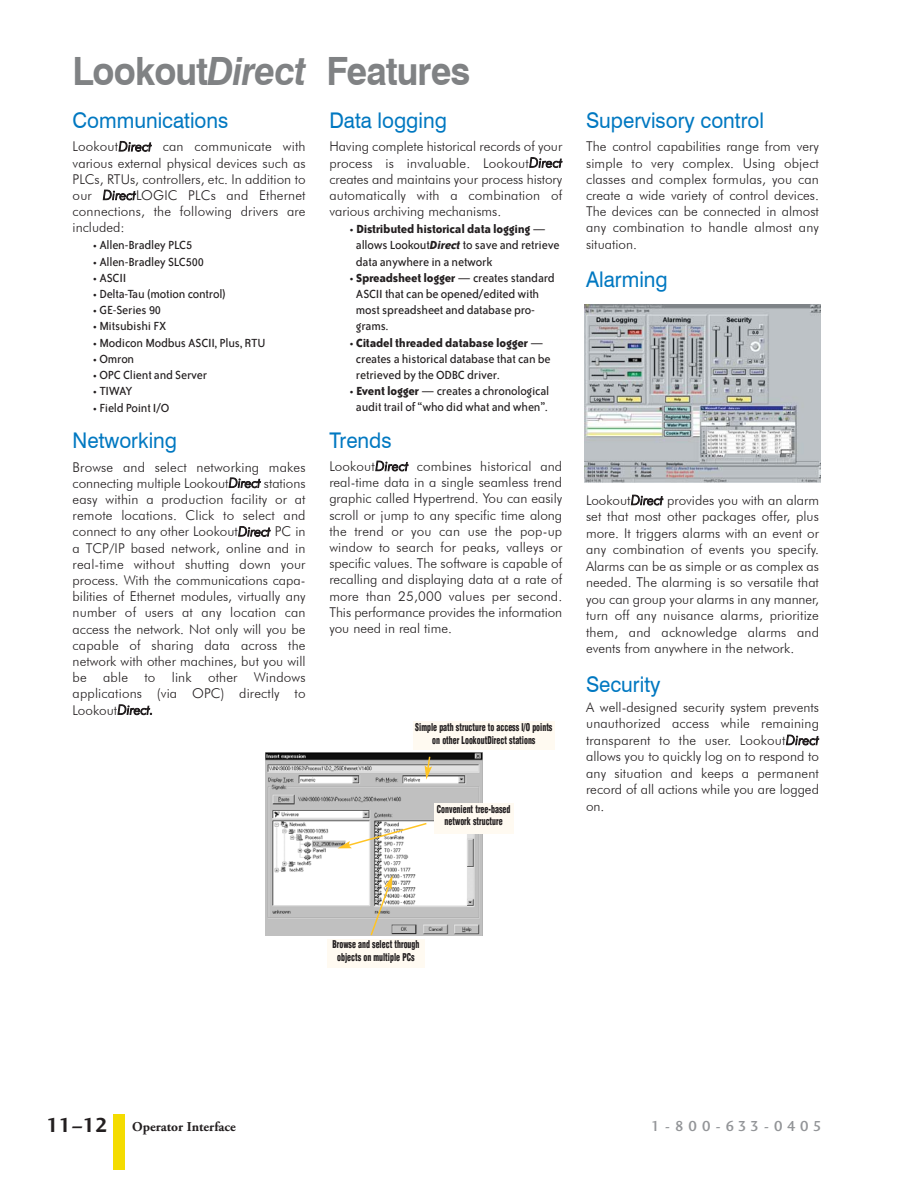
<style>
.page{position:relative;width:918px;height:1188px;background:#fff}
.page>*{position:absolute;margin:0;border:0;box-sizing:border-box;transform-origin:0 0}
.t1{font:700 39px "Swis 721 BT";letter-spacing:-.025em;color:#808284;scale:.93 1}
.t2{font:21.6px "Swis 721 BT";color:#0078c1;scale:.95 1}
.t3{font:15px "Charlotte Sans Medium Plain";letter-spacing:.265em;color:#939598}
.t4{font:13.5px/16.2px "Futura Lt BT";color:#231f20;text-align:justify}
.t5{font:13.5px/16.2px "Bailey Sans ITC";letter-spacing:-.015em;color:#231f20}
.t6{font:700 13.5px "Adobe Garamond";color:#231f20}
.t7{font:900 condensed 10.5px/12.6px "Helvetica";color:#231f20;text-align:center;scale:.75 1}
.s1{font-style:italic}
.s2{font-weight:700}
.s3{font-weight:700;font-style:italic}
.s4{font-family:"Charlotte Sans Bold Plain";font-weight:400;font-size:21px}
</style>
<div class="page">
<div style="left:113px;top:1114px;width:11px;height:56px;background:#f4dc00"></div>
<div style="left:585px;top:303px;width:236px;height:184px;background:linear-gradient(to right,#fff,#fff)"></div>
<img style="left:585px;top:305px;width:236px;height:178px">
<img style="left:266px;top:752px;width:216px;height:184px">
<div style="left:413px;top:722px;width:142px;height:28px;background:#fffaf1"></div>
<div style="left:434px;top:803px;width:80px;height:31px;background:#fffaf1"></div>
<div style="left:327px;top:939px;width:97px;height:29px;background:#fffaf1"></div>
<svg style="left:425px;top:755px;width:7px;height:25px"></svg>
<svg style="left:338px;top:822px;width:90px;height:26px"></svg>
<svg style="left:369px;top:875px;width:24px;height:61px"></svg>
<h1 class="t1" style="left:72px;top:46px;width:429px">Lookout<span class="s1">Direct</span> Features</h1>
<h2 class="t2" style="left:73px;top:106px;width:165px">Communications</h2>
<p class="t4" style="left:73px;top:138px;width:234px">Lookout<span class="s1">Direct</span> can communicate with various external physical devices such as PLCs, RTUs, controllers, etc. In addition to our <span class="s1">Direct</span>LOGIC PLCs and Ethernet connections, the following drivers are included:</p>
<p class="t5" style="left:93px;top:238px;width:101px">• Allen-Bradley PLC5</p>
<p class="t5" style="left:93px;top:254px;width:113px">• Allen-Bradley SLC500</p>
<p class="t5" style="left:93px;top:270px;width:35px">• ASCII</p>
<p class="t5" style="left:93px;top:287px;width:135px">• Delta-Tau (motion control)</p>
<p class="t5" style="left:93px;top:303px;width:70px">• GE-Series 90</p>
<p class="t5" style="left:93px;top:319px;width:75px">• Mitsubishi FX</p>
<p class="t5" style="left:93px;top:335px;width:174px">• Modicon Modbus ASCII, Plus, RTU</p>
<p class="t5" style="left:93px;top:351px;width:43px">• Omron</p>
<p class="t5" style="left:93px;top:368px;width:116px">• OPC Client and Server</p>
<p class="t5" style="left:93px;top:384px;width:41px">• TIWAY</p>
<p class="t5" style="left:93px;top:401px;width:78px">• Field Point I/O</p>
<h2 class="t2" style="left:73px;top:427px;width:112px">Networking</h2>
<p class="t4" style="left:73px;top:459px;width:234px">Browse and select networking makes connecting multiple Lookout<span class="s1">Direct</span> stations easy within a production facility or at remote locations. Click to select and connect to any other Lookout<span class="s1">Direct</span> PC in a TCP/IP based network, online and in real-time without shutting down your process. With the communications capa&shy;bilities of Ethernet modules, virtually any number of users at any location can access the network. Not only will you be capable of sharing data across the network with other machines, but you will be able to link other Windows applications (via OPC) directly to Lookout<span class="s1">Direct.</span></p>
<h2 class="t2" style="left:329px;top:106px;width:125px">Data logging</h2>
<p class="t4" style="left:329px;top:138px;width:234px">Having complete historical records of your process is invaluable. Lookout<span class="s1">Direct </span>creates and maintains your process history automatically with a combination of various archiving mechanisms.</p>
<p class="t5" style="left:356px;top:222px;width:205px;text-indent:-6px">• <span class="s2">Distributed historical data logging</span> — allows Lookout<span class="s3">Direct</span> to save and retrieve data anywhere in a network</p>
<p class="t5" style="left:356px;top:270px;width:200px;text-indent:-6px">• <span class="s2">Spreadsheet logger</span> — creates standard<br>ASCII that can be opened/edited with most spreadsheet and database pro&shy;grams.</p>
<p class="t5" style="left:356px;top:335px;width:196px;text-indent:-6px">• <span class="s2">Citadel threaded database logger</span> — creates a historical database that can be retrieved by the ODBC driver.</p>
<p class="t5" style="left:350px;top:384px;width:201px;text-align:center">• <span class="s2">Event logger</span> — creates a chronological audit trail of “who did what and when”.</p>
<h2 class="t2" style="left:329px;top:426px;width:67px">Trends</h2>
<p class="t4" style="left:329px;top:458px;width:234px">Lookout<span class="s1">Direct</span> combines historical and real-time data in a single seamless trend graphic called Hypertrend. You can easily scroll or jump to any specific time along the trend or you can use the pop-up window to search for peaks, valleys or specific values. The software is capable of recalling and displaying data at a rate of more than 25,000 values per second.<br>This performance provides the information you need in real time.</p>
<p class="t7" style="left:415px;top:722px;width:184px">Simple path structure to access I/O points on other LookoutDirect stations</p>
<p class="t7" style="left:437px;top:803px;width:99px">Convenient tree-based network structure</p>
<h2 class="t2" style="left:586px;top:106px;width:189px">Supervisory control</h2>
<p class="t4" style="left:586px;top:138px;width:234px">The control capabilities range from very simple to very complex. Using object classes and complex formulas, you can create a wide variety of control devices.<br>The devices can be connected in almost any combination to handle almost any situation.</p>
<h2 class="t2" style="left:586px;top:265px;width:88px">Alarming</h2>
<p class="t4" style="left:586px;top:492px;width:234px">Lookout<span class="s1">Direct</span> provides you with an alarm set that most other packages offer, plus more. It triggers alarms with an event or any combination of events you specify.<br>Alarms can be as simple or as complex as needed. The alarming is so versatile that you can group your alarms in any manner, turn off any nuisance alarms, prioritize them, and acknowledge alarms and events from anywhere in the network.</p>
<h2 class="t2" style="left:586px;top:670px;width:80px">Security</h2>
<p class="t4" style="left:586px;top:699px;width:234px">A well-designed security system prevents unauthorized access while remaining transparent to the user. Lookout<span class="s1">Direct </span>allows you to quickly log on to respond to any situation and keeps a permanent record of all actions while you are logged on.</p>
<p class="t7" style="left:332px;top:939px;width:117px">Browse and select through objects on multiple PCs</p>
<p class="t6" style="left:46px;top:1121px;width:191px"><span class="s4">11–12</span> Operator Interface</p>
<p class="t3" style="left:651px;top:1120px;width:172px">1-800-633-0405</p>
</div>
